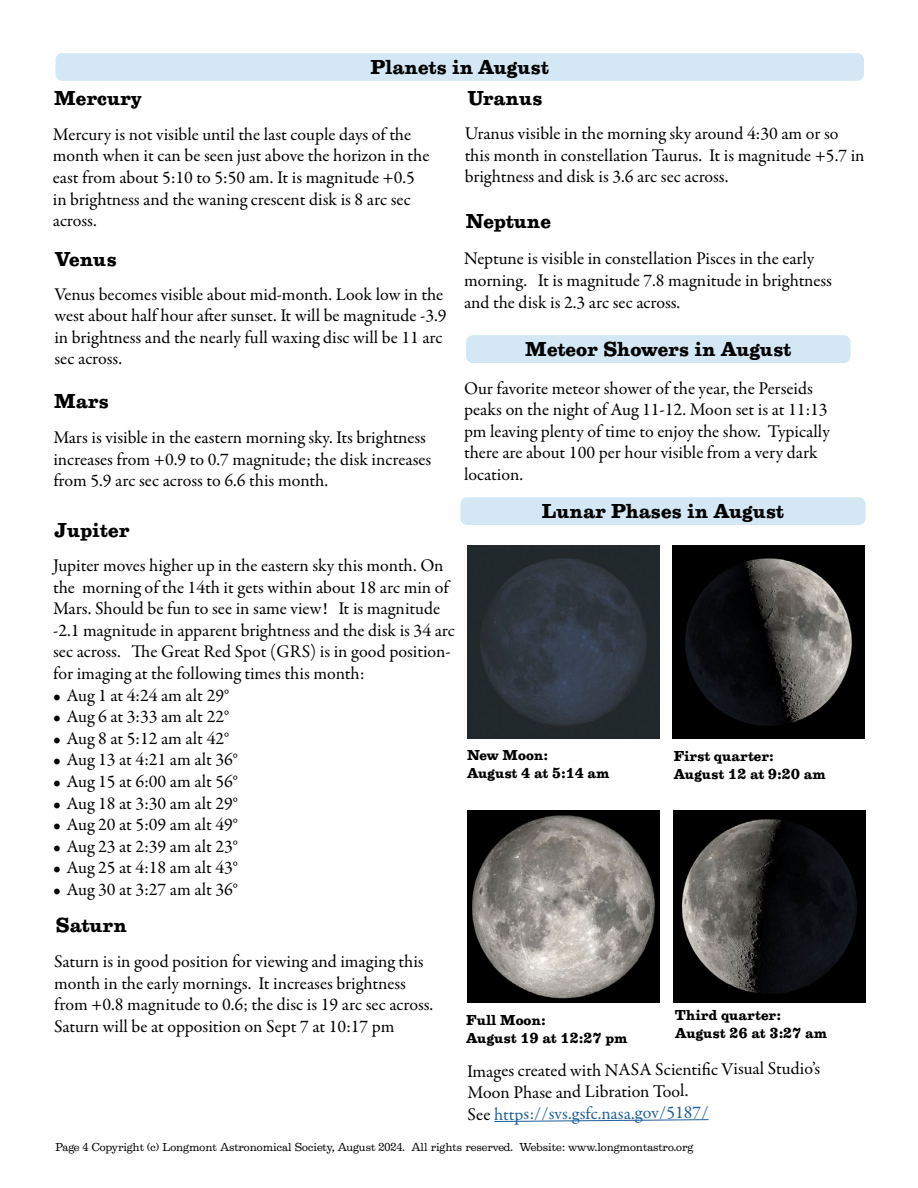
<style>
.page{position:relative;width:918px;height:1188px;background:#fff}
.page>*{position:absolute;margin:0;border:0;box-sizing:border-box;transform-origin:0 0}
.Sub_Article_Title{font:700 21px "Egizio URW";color:#000}
.Section_Title{font:700 21px "Egizio URW";color:#000}
.t1{font:18px/21.6px "Garamond Premr Pro";color:#000}
.t2{font:18px "Garamond Premr Pro";letter-spacing:-.01em;color:#1f5e9d}
.Image_caption_-_10pt_black_left{font:700 15px "Egizio URW";color:#000}
.t3{font:12px "Egizio URW";color:#000}
.s1{color:#000}
</style>
<div class="page">
<div style="left:56px;top:53px;width:808px;height:28px;background:#d3e8f4;border-radius:7px"></div>
<div style="left:466px;top:335px;width:385px;height:28px;background:#d3e8f4;border-radius:7px"></div>
<div style="left:460px;top:497px;width:406px;height:28px;background:#d3e8f4;border-radius:7px"></div>
<svg style="left:494px;top:1119px;width:215px;height:3px"></svg>
<img style="left:467px;top:546px;width:192px;height:192px">
<img style="left:672px;top:546px;width:193px;height:192px">
<img style="left:467px;top:810px;width:193px;height:192px">
<img style="left:674px;top:810px;width:192px;height:192px">
<p class="Section_Title" style="left:54px;top:86px;width:89px">Mercury</p>
<p class="Sub_Article_Title" style="left:371px;top:55px;width:180px">Planets in August</p>
<p class="Section_Title" style="left:467px;top:86px;width:77px">Uranus</p>
<p class="t1" style="left:53px;top:124px;width:378px">Mercury is not visible until the last couple days of the month when it can be seen just above the horizon in the east from about 5:10 to 5:50 am. It is magnitude +0.5 in brightness and the waning crescent disk is 8 arc sec across.</p>
<p class="Section_Title" style="left:55px;top:246px;width:64px">Venus</p>
<p class="t1" style="left:54px;top:284px;width:394px">Venus becomes visible about mid-month. Look low in the west about half hour after sunset. It will be magnitude -3.9 in brightness and the nearly full waxing disc will be 11 arc sec across.</p>
<p class="Section_Title" style="left:54px;top:388px;width:57px">Mars</p>
<p class="t1" style="left:53px;top:427px;width:379px">Mars is visible in the eastern morning sky. Its brightness increases from +0.9 to 0.7 magnitude; the disk increases from 5.9 arc sec across to 6.6 this month.</p>
<p class="Section_Title" style="left:55px;top:518px;width:76px">Jupiter</p>
<p class="t1" style="left:53px;top:555px;width:403px">Jupiter moves higher up in the eastern sky this month. On the morning of the 14th it gets within about 18 arc min of Mars. Should be fun to see in same view! It is magnitude -2.1 magnitude in apparent brightness and the disk is 34 arc sec across. The Great Red Spot (GRS) is in good position&shy;for imaging at the following times this month:</p>
<p class="t1" style="left:53px;top:685px;width:178px">• Aug 1 at 4:24 am alt 29°</p>
<p class="t1" style="left:53px;top:706px;width:178px">• Aug 6 at 3:33 am alt 22°</p>
<p class="t1" style="left:53px;top:728px;width:178px">• Aug 8 at 5:12 am alt 42°</p>
<p class="t1" style="left:53px;top:749px;width:186px">• Aug 13 at 4:21 am alt 36°</p>
<p class="t1" style="left:53px;top:771px;width:186px">• Aug 15 at 6:00 am alt 56°</p>
<p class="t1" style="left:53px;top:793px;width:186px">• Aug 18 at 3:30 am alt 29°</p>
<p class="t1" style="left:53px;top:814px;width:186px">• Aug 20 at 5:09 am alt 49°</p>
<p class="t1" style="left:53px;top:836px;width:186px">• Aug 23 at 2:39 am alt 23°</p>
<p class="t1" style="left:53px;top:857px;width:186px">• Aug 25 at 4:18 am alt 43°</p>
<p class="t1" style="left:53px;top:879px;width:186px">• Aug 30 at 3:27 am alt 36°</p>
<p class="Section_Title" style="left:56px;top:913px;width:73px">Saturn</p>
<p class="t1" style="left:54px;top:951px;width:381px">Saturn is in good position for viewing and imaging this month in the early mornings. It increases brightness from +0.8 magnitude to 0.6; the disc is 19 arc sec across.<br>Saturn will be at opposition on Sept 7 at 10:17 pm</p>
<p class="t1" style="left:465px;top:123px;width:401px">Uranus visible in the morning sky around 4:30 am or so this month in constellation Taurus. It is magnitude +5.7 in brightness and disk is 3.6 arc sec across.</p>
<p class="Section_Title" style="left:466px;top:209px;width:87px">Neptune</p>
<p class="t1" style="left:464px;top:248px;width:369px">Neptune is visible in constellation Pisces in the early morning. It is magnitude 7.8 magnitude in brightness and the disk is 2.3 arc sec across.</p>
<p class="Sub_Article_Title" style="left:525px;top:337px;width:268px">Meteor Showers in August</p>
<p class="t1" style="left:464px;top:377px;width:367px">Our favorite meteor shower of the year, the Perseids peaks on the night of Aug 11-12. Moon set is at 11:13 pm leaving plenty of time to enjoy the show. Typically there are about 100 per hour visible from a very dark location.</p>
<p class="Sub_Article_Title" style="left:542px;top:499px;width:244px">Lunar Phases in August</p>
<p class="Image_caption_-_10pt_black_left" style="left:467px;top:747px;width:82px">New Moon:</p>
<p class="Image_caption_-_10pt_black_left" style="left:467px;top:765px;width:144px">August 4 at 5:14 am</p>
<p class="Image_caption_-_10pt_black_left" style="left:674px;top:747px;width:101px">First quarter:</p>
<p class="Image_caption_-_10pt_black_left" style="left:674px;top:765px;width:153px">August 12 at 9:20 am</p>
<p class="Image_caption_-_10pt_black_left" style="left:675px;top:1006px;width:107px">Third quarter:</p>
<p class="Image_caption_-_10pt_black_left" style="left:675px;top:1024px;width:153px">August 26 at 3:27 am</p>
<p class="Image_caption_-_10pt_black_left" style="left:466px;top:1011px;width:81px">Full Moon:</p>
<p class="Image_caption_-_10pt_black_left" style="left:466px;top:1029px;width:163px">August 19 at 12:27 pm</p>
<p class="t1" style="left:467px;top:1059px;width:355px;line-height:22.2px">Images created with NASA Scientific Visual Studio’s<br>Moon Phase and Libration Tool.</p>
<p class="t2" style="left:468px;top:1102px;width:243px"><span class="s1">See</span> https://svs.gsfc.nasa.gov/5187/</p>
<p class="t3" style="left:56px;top:1140px;width:639px">Page 4 Copyright (c) Longmont Astronomical Society, August 2024. All rights reserved. Website: www.longmontastro.org</p>
</div>
